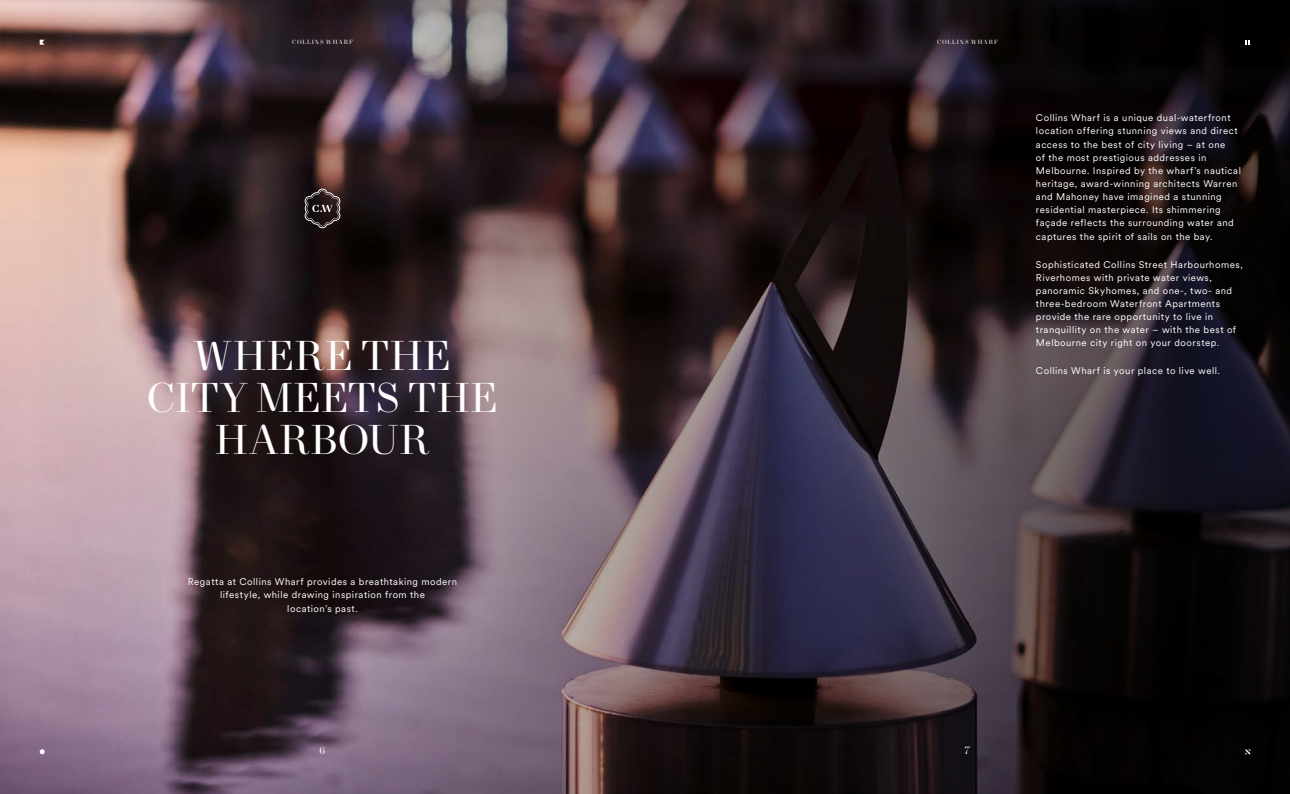
<style>
.page{position:relative;width:1290px;height:794px;background:#fff}
.page>*{position:absolute;margin:0;border:0;box-sizing:border-box;transform-origin:0 0}
.t1{font:42px/42px "New Paris Headline";letter-spacing:.015em;color:#fff;text-align:center}
.t2{font:10.5px "New Paris Headline";color:#fff}
.t3{font:9.62px/13.1px "Circular XX";letter-spacing:.05em;color:#fff}
.t4{font:6.12px "New Paris Headline";letter-spacing:.14em;color:#fff}
</style>
<div class="page">
<img style="left:0;top:0;width:1290px;height:794px">
<svg style="left:304px;top:189px;width:37px;height:39px"></svg>
<svg style="left:1245px;top:40px;width:5px;height:5px"></svg>
<svg style="left:1245px;top:749px;width:5px;height:5px"></svg>
<svg style="left:40px;top:40px;width:5px;height:5px"></svg>
<svg style="left:40px;top:749px;width:5px;height:5px"></svg>
<p class="t4" style="left:292px;top:39px;width:62px">COLLINS WHARF</p>
<p class="t4" style="left:937px;top:39px;width:62px">COLLINS WHARF</p>
<h1 class="t1" style="left:147px;top:336px;width:353px">WHERE THE<br>CITY MEETS THE<br>HARBOUR</h1>
<p class="t3" style="left:1036px;top:111px;width:206px">Collins Wharf is a unique dual-waterfront location offering stunning views and direct access to the best of city living – at one<br>of the most prestigious addresses in Melbourne. Inspired by the wharf’s nautical heritage, award-winning architects Warren and Mahoney have imagined a stunning residential masterpiece. Its shimmering façade reflects the surrounding water and captures the spirit of sails on the bay.</p>
<p class="t3" style="left:1036px;top:257px;width:208px">Sophisticated Collins Street Harbourhomes, Riverhomes with private water views, panoramic Skyhomes, and one-, two- and three-bedroom Waterfront Apartments provide the rare opportunity to live in tranquillity on the water – with the best of Melbourne city right on your doorstep.</p>
<p class="t3" style="left:1036px;top:364px;width:185px">Collins Wharf is your place to live well.</p>
<p class="t3" style="left:188px;top:575px;width:271px;text-align:center">Regatta at Collins Wharf provides a breathtaking modern lifestyle, while drawing inspiration from the<br>location’s past.</p>
<p class="t2" style="left:320px;top:744px;width:7px">6</p>
<p class="t2" style="left:965px;top:744px;width:7px">7</p>
</div>
